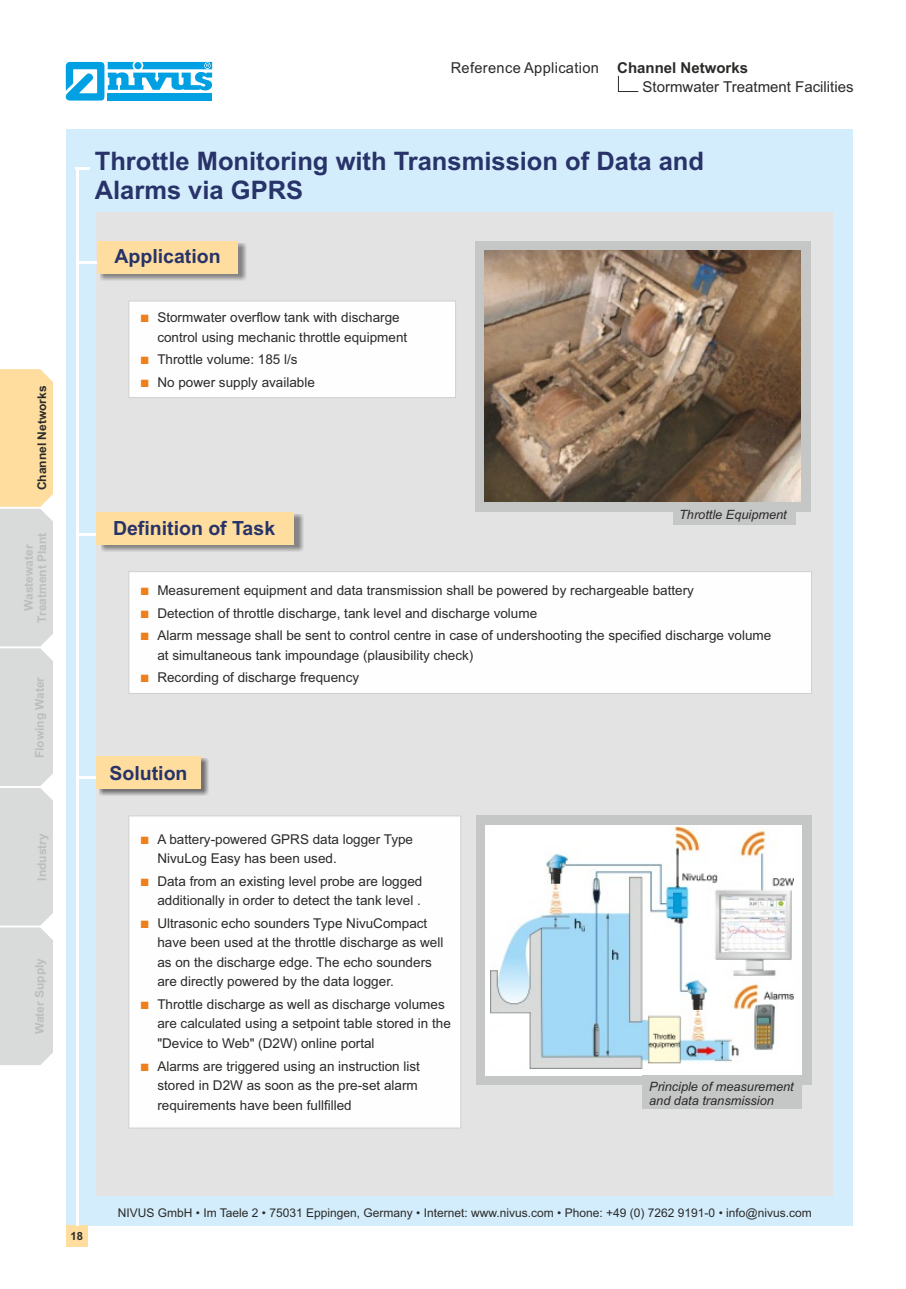
<style>
.page{position:relative;width:906px;height:1289px;background:#fff}
.page>*{position:absolute;margin:0;border:0;box-sizing:border-box;transform-origin:0 0}
.t1{font:700 25.5px/28.5px "Arial";color:#273369}
.t2{font:700 19.5px "Arial";color:#273369}
.t3{font:15px "Arial";color:#2b2a29}
.t4{font:15px "Arial";letter-spacing:.02em;color:#2b2a29}
.t5{font:700 15px "Arial";color:#2b2a29}
.t6{font:13.5px/19.5px "Arial";color:#2b2a29}
.t7{font:italic 12.75px/14.2px "Arial";color:#2b2a29}
.t8{font:12px "Arial";color:#2b2a29}
.t9{font:700 12px/13.4px "Arial";color:#bcbdbd;text-align:center}
.t10{font:700 12px "Arial";color:#2b2a29}
.t11{font:700 11.25px "Arial";color:#2b2a29}
</style>
<div class="page">
<div style="left:66px;top:129px;width:786px;height:1096px;background:#d4edfc"></div>
<div style="left:66px;top:1225px;width:22px;height:22px;background:#fedd9f"></div>
<div style="left:96px;top:212px;width:736px;height:983px;background:#e3e3e3"></div>
<div style="left:128px;top:571px;width:684px;height:123px;background:#fefefe"></div>
<div style="left:128px;top:815px;width:333px;height:313px;background:#fefefe"></div>
<hr style="left:76px;top:261px;width:20px;height:3px;background:#fefefe">
<hr style="left:76px;top:533px;width:20px;height:2px;background:#fefefe">
<hr style="left:76px;top:776px;width:20px;height:3px;background:#fefefe">
<hr style="left:76px;top:167px;width:3px;height:1058px;background:#fefefe">
<svg style="left:65px;top:62px;width:147px;height:39px"></svg>
<img style="left:102px;top:514px;width:202px;height:37px">
<div style="left:96px;top:512px;width:197px;height:32px;background:#fedd9f"></div>
<img style="left:100px;top:758px;width:108px;height:37px">
<div style="left:96px;top:756px;width:104px;height:32px;background:#fedd9f"></div>
<img style="left:101px;top:243px;width:145px;height:37px">
<div style="left:97px;top:241px;width:141px;height:32px;background:#fedd9f"></div>
<div style="left:475px;top:241px;width:335px;height:270px;background:#c5c6c6"></div>
<img style="left:484px;top:251px;width:316px;height:250px">
<div style="left:673px;top:502px;width:122px;height:22px;background:#c5c6c6"></div>
<hr style="left:76px;top:167px;width:14px;height:3px;background:#fefefe">
<svg style="left:0;top:369px;width:53px;height:696px;background:#e1dbcf"></svg>
<svg style="left:617px;top:75px;width:22px;height:17px"></svg>
<div style="left:476px;top:815px;width:335px;height:269px;background:#c5c6c6"></div>
<div style="left:485px;top:825px;width:316px;height:250px;background:#fefefe"></div>
<img style="left:490px;top:827px;width:303px;height:241px">
<div style="left:642px;top:1075px;width:159px;height:34px;background:#c5c6c6"></div>
<div style="left:128px;top:301px;width:328px;height:97px;background:#fefefe"></div>
<svg style="left:141px;top:588px;width:7px;height:7px"></svg>
<svg style="left:141px;top:610px;width:7px;height:7px"></svg>
<svg style="left:141px;top:633px;width:7px;height:7px"></svg>
<svg style="left:141px;top:675px;width:7px;height:7px"></svg>
<svg style="left:141px;top:836px;width:7px;height:7px"></svg>
<svg style="left:141px;top:878px;width:7px;height:7px"></svg>
<svg style="left:141px;top:920px;width:7px;height:7px"></svg>
<svg style="left:141px;top:1001px;width:7px;height:7px"></svg>
<svg style="left:141px;top:1063px;width:7px;height:7px"></svg>
<p class="t10" style="left:38px;top:490px;width:106px;rotate:-90deg">Channel Networks</p>
<p class="t9" style="left:23px;top:622px;width:92px;rotate:-90deg">Wastewater<br>Treatment Plant</p>
<p class="t9" style="left:34px;top:758px;width:83px;rotate:-90deg">Flowing Water</p>
<p class="t9" style="left:36px;top:880px;width:49px;rotate:-90deg">Industry</p>
<p class="t9" style="left:34px;top:1034px;width:78px;rotate:-90deg">Water Supply</p>
<p class="t4" style="left:451px;top:62px;width:150px">Reference Application</p>
<p class="t5" style="left:617px;top:62px;width:132px">Channel Networks</p>
<p class="t3" style="left:642px;top:81px;width:212px">Stormwater Treatment Facilities</p>
<h1 class="t1" style="left:95px;top:149px;width:611px">Throttle Monitoring with Transmission of Data and<br>Alarms via GPRS</h1>
<h2 class="t2" style="left:114px;top:249px;width:108px">Application</h2>
<p class="t6" style="left:157px;top:309px;width:251px">Stormwater overflow tank with discharge control using mechanic throttle equipment</p>
<p class="t6" style="left:157px;top:349px;width:159px;line-height:22.5px">Throttle volume: 185 l/s<br>No power supply available</p>
<h2 class="t2" style="left:113px;top:521px;width:164px">Definition of Task</h2>
<p class="t7" style="left:679px;top:508px;width:109px">Throttle Equipment</p>
<p class="t6" style="left:157px;top:580px;width:615px;line-height:22.5px">Measurement equipment and data transmission shall be powered by rechargeable battery<br>Detection of throttle discharge, tank level and discharge volume<br>Alarm message shall be sent to control centre in case of undershooting the specified discharge volume</p>
<p class="t6" style="left:157px;top:645px;width:317px;line-height:22.5px">at simultaneous tank impoundage (plausibility check)<br>Recording of discharge frequency</p>
<h2 class="t2" style="left:109px;top:765px;width:79px">Solution</h2>
<p class="t6" style="left:157px;top:830px;width:257px">A battery-powered GPRS data logger Type<br>NivuLog Easy has been used.</p>
<p class="t6" style="left:157px;top:872px;width:266px">Data from an existing level probe are logged additionally in order to detect the tank level .</p>
<p class="t6" style="left:157px;top:914px;width:287px">Ultrasonic echo sounders Type NivuCompact have been used at the throttle discharge as well as on the discharge edge. The echo sounders are directly powered by the data logger.</p>
<p class="t6" style="left:157px;top:995px;width:295px">Throttle discharge as well as discharge volumes are calculated using a setpoint table stored in the "Device to Web" (D2W) online portal</p>
<p class="t6" style="left:157px;top:1057px;width:264px">Alarms are triggered using an instruction list stored in D2W as soon as the pre-set alarm requirements have been fullfilled</p>
<p class="t7" style="left:649px;top:1080px;width:146px">Principle of measurement and data transmission</p>
<p class="t11" style="left:70px;top:1232px;width:14px">18</p>
<p class="t8" style="left:118px;top:1208px;width:695px">NIVUS GmbH • Im Taele 2 • 75031 Eppingen, Germany • Internet: www.nivus.com • Phone: +49 (0) 7262 9191-0 • info@nivus.com</p>
</div>
